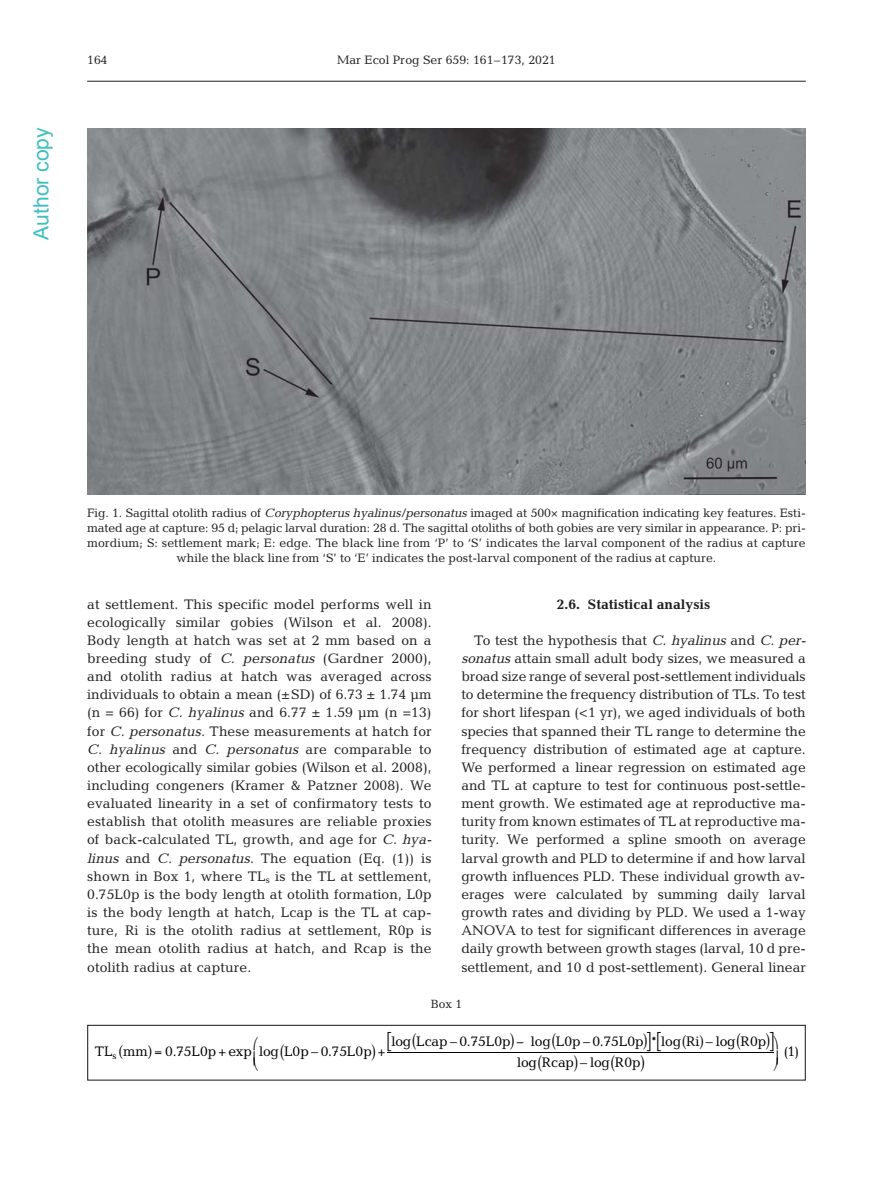
<style>
.page{position:relative;width:893px;height:1178px;background:#fff}
.page>*{position:absolute;margin:0;border:0;box-sizing:border-box;transform-origin:0 0}
.t1{font:21px "Arial";color:#40bfbf}
.t2{font:13.95px/18.1px "Candida Pro";letter-spacing:.005em;color:#231f20;text-align:justify}
.t3{font:13.95px/21.1px "Candida Pro";letter-spacing:-.005em;color:#000}
.t4{font:13.95px "Oblique Straight Plain";letter-spacing:.005em;color:#231f20}
.t5{font:700 13.95px "Candida Pro";color:#231f20}
.t6{font:13.95px/18px "Symbol";color:#000}
.t7{font:12.3px/14.7px "Candida Pro";color:#231f20;text-align:center}
.t8{font:12px "Candida Pro";color:#231f20}
.t9{font:9.3px "Candida Pro";color:#000}
.s1{font-family:"Oblique Straight Plain"}
.s2{font-family:"Candida Pro"}
</style>
<div class="page">
<hr style="left:87px;top:81px;width:719px;height:1px;background:#231f20">
<img style="left:87px;top:128px;width:719px;height:366px">
<div style="left:87px;top:1025px;width:719px;height:55px;border:1px solid #231f20"></div>
<hr style="left:387px;top:1052px;width:387px;height:1px;background:#000">
<h1 class="t1" style="left:27px;top:240px;width:114px;rotate:-90deg">Author copy</h1>
<p class="t7" style="left:87px;top:54px;width:22px">164</p>
<p class="t7" style="left:337px;top:53px;width:220px">Mar Ecol Prog Ser 659: 161–173, 2021</p>
<p class="t7" style="left:87px;top:507px;width:720px">Fig. 1. Sagittal otolith radius of <span class="s1">Coryphopterus hyalinus/personatus</span> imaged at 500× magnification indicating key features. Esti&shy;mated age at capture: 95 d; pelagic larval duration: 28 d. The sagittal otoliths of both gobies are very similar in appearance. P: pri&shy;mordium; S: settlement mark; E: edge. The black line from ‘P’ to ‘S’ indicates the larval component of the radius at capture while the black line from ‘S’ to ‘E’ indicates the post-larval component of the radius at capture.</p>
<p class="t2" style="left:87px;top:596px;width:346px">at settlement. This specific model performs well in ecologically similar gobies (Wilson et al. 2008).<br>Body length at hatch was set at 2 mm based on a breeding study of <span class="s1">C. personatus</span> (Gardner 2000), and otolith radius at hatch was averaged across individuals to obtain a mean (±SD) of 6.73 ± 1.74 μm (n = 66) for <span class="s1">C. hyalinus</span> and 6.77 ± 1.59 μm (n =13) for <span class="s1">C. personatus.</span> These measurements at hatch for</p>
<p class="t4" style="left:87px;top:744px;width:346px">C. hyalinus <span class="s2">and</span> C. personatus <span class="s2">are comparable to</span></p>
<p class="t2" style="left:87px;top:759px;width:346px">other ecologically similar gobies (Wilson et al. 2008), including congeners (Kramer &amp; Patzner 2008). We evaluated linearity in a set of confirmatory tests to establish that otolith measures are reliable proxies of back-calculated TL, growth, and age for <span class="s1">C. hya - linus</span> and <span class="s1">C. personatus</span>. The equation (Eq. (1)) is shown in Box 1, where TL<sub>s</sub> is the TL at settlement, 0.75L0p is the body length at otolith formation, L0p is the body length at hatch, Lcap is the TL at cap&shy;ture, Ri is the otolith radius at settlement, R0p is the mean otolith radius at hatch, and Rcap is the otolith radius at capture.</p>
<p class="t5" style="left:557px;top:599px;width:155px">2.6. Statistical analysis</p>
<p class="t2" style="left:461px;top:632px;width:346px;text-indent:13px">To test the hypothesis that <span class="s1">C. hyalinus</span> and <span class="s1">C. per&shy;sonatus</span> attain small adult body sizes, we measured a broad size range of several post-settlement individuals to determine the frequency distribution of TLs. To test for short lifespan (&lt;1 yr), we aged individuals of both species that spanned their TL range to determine the frequency distribution of estimated age at capture.<br>We performed a linear regression on estimated age and TL at capture to test for continuous post-settle&shy;ment growth. We estimated age at reproductive ma&shy;turity from known estimates of TL at re productive ma&shy;turity. We performed a spline smooth on average larval growth and PLD to determine if and how larval growth influences PLD. These individual growth av&shy;erages were calculated by summing daily larval growth rates and dividing by PLD. We used a 1-way ANOVA to test for significant differences in average daily growth between growth stages (larval, 10 d pre&shy;settlement, and 10 d post-settlement). General linear</p>
<p class="t8" style="left:431px;top:999px;width:33px">Box 1</p>
<p class="t6" style="left:253px;top:1035px;width:7px">⎛ ⎝⎜</p>
<p class="t3" style="left:391px;top:1032px;width:134px">log Lcap – 0.75L0p −</p>
<p class="t3" style="left:95px;top:1043px;width:54px">TL mm</p>
<p class="t3" style="left:165px;top:1043px;width:208px">0.75L0p exp log L0p – 0.75L0p</p>
<p class="t3" style="left:517px;top:1032px;width:251px;text-indent:14px">log L0p – 0.75L0p * log Ri – log R0p log Rcap – log R0p</p>
<p class="t3" style="left:784px;top:1043px;width:17px">(1)</p>
<p class="t9" style="left:113px;top:1052px;width:6px">s</p>
</div>
